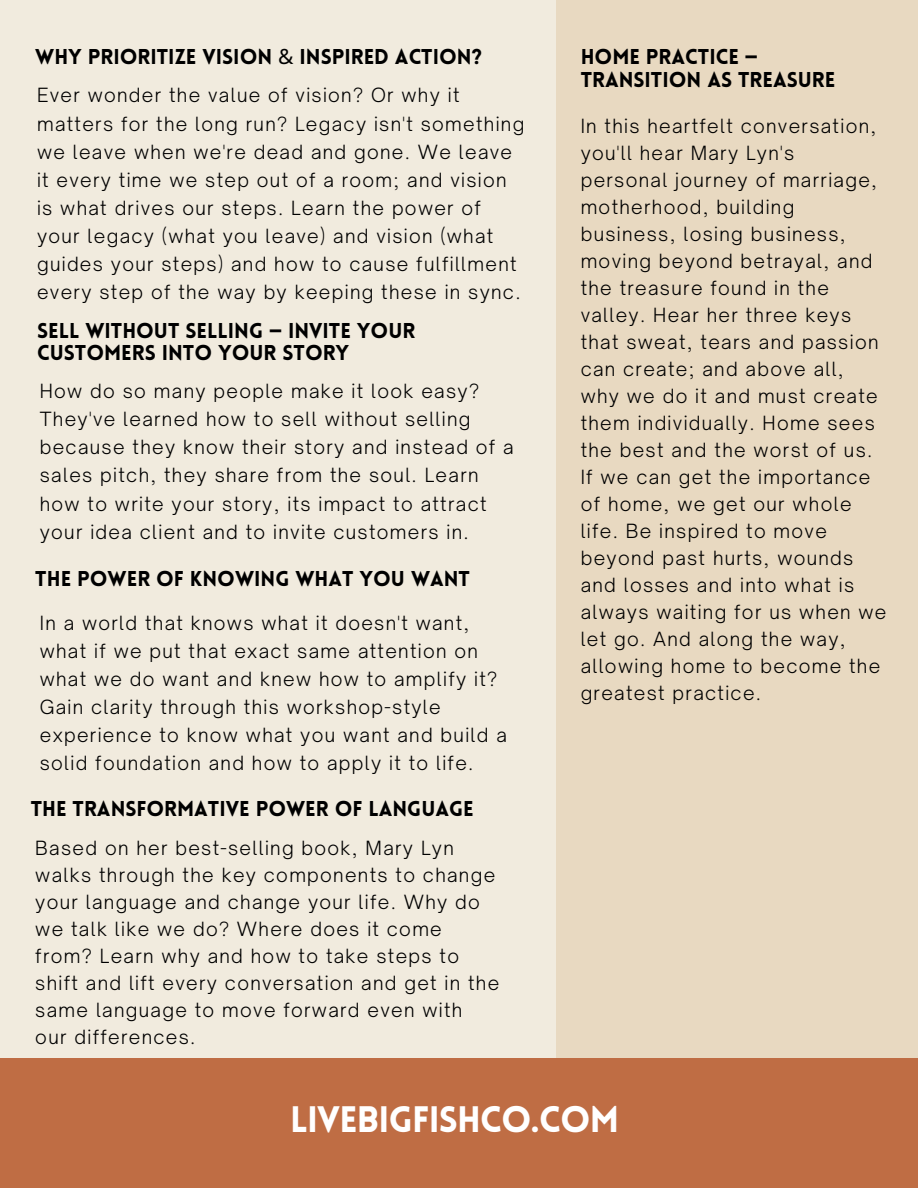
<style>
.page{position:relative;width:918px;height:1188px;background:#fff}
.page>*{position:absolute;margin:0;border:0;box-sizing:border-box;transform-origin:0 0}
.t1{font:900 36px "Lovelo";letter-spacing:-.02em;color:#fff}
.t2{font:900 21px/22.5px "Lovelo";color:#000}
.t3{font:300 18.75px/27px "Open Sauce One";letter-spacing:.07em;color:#000}
.s1{font-family:"Noto Sans";font-weight:400}
</style>
<div class="page">
<div style="left:0;top:0;width:918px;height:1088px;background:#f1ebde"></div>
<div style="left:556px;top:0;width:362px;height:1059px;background:#e8d9c1"></div>
<div style="left:0;top:1059px;width:918px;height:129px;background:#bf6d44"></div>
<p class="t2" style="left:35px;top:48px;width:448px">WHY PRIORITIZE VISION <span class="s1">&amp;</span> INSPIRED ACTION?</p>
<p class="t3" style="left:37px;top:81px;width:489px;line-height:28.2px">Ever wonder the value of vision? Or why it matters for the long run? Legacy isn't something we leave when we're dead and gone. We leave it every time we step out of a room; and vision is what drives our steps. Learn the power of your legacy (what you leave) and vision (what guides your steps) and how to cause fulfillment every step of the way by keeping these in sync.</p>
<p class="t2" style="left:37px;top:321px;width:380px">SELL WITHOUT SELLING — INVITE YOUR<br>CUSTOMERS INTO YOUR STORY</p>
<p class="t3" style="left:40px;top:377px;width:475px;line-height:28.2px">How do so many people make it look easy?<br>They've learned how to sell without selling because they know their story and instead of a sales pitch, they share from the soul. Learn how to write your story, its impact to attract your idea client and to invite customers in.</p>
<p class="t2" style="left:35px;top:570px;width:436px">THE POWER OF KNOWING WHAT YOU WANT</p>
<p class="t3" style="left:40px;top:609px;width:469px;line-height:28.2px">In a world that knows what it doesn't want, what if we put that exact same attention on what we do want and knew how to amplify it?<br>Gain clarity through this workshop-style experience to know what you want and build a solid foundation and how to apply it to life.</p>
<p class="t2" style="left:31px;top:800px;width:445px">THE TRANSFORMATIVE POWER OF LANGUAGE</p>
<p class="t3" style="left:35px;top:834px;width:465px">Based on her best-selling book, Mary Lyn walks through the key components to change your language and change your life. Why do we talk like we do? Where does it come from? Learn why and how to take steps to shift and lift every conversation and get in the same language to move forward even with<br>our differences.</p>
<p class="t2" style="left:581px;top:48px;width:256px">HOME PRACTICE —<br>TRANSITION AS TREASURE</p>
<p class="t3" style="left:581px;top:113px;width:307px">In this heartfelt conversation, you'll hear Mary Lyn's<br>personal journey of marriage, motherhood, building business, losing business, moving beyond betrayal, and the treasure found in the valley. Hear her three keys that sweat, tears and passion can create; and above all, why we do it and must create them individually. Home sees the best and the worst of us.<br>If we can get the importance of home, we get our whole life. Be inspired to move beyond past hurts, wounds and losses and into what is always waiting for us when we let go. And along the way, allowing home to become the greatest practice.</p>
<h1 class="t1" style="left:290px;top:1105px;width:331px">LIVEBIGFISHCO.COM</h1>
</div>
